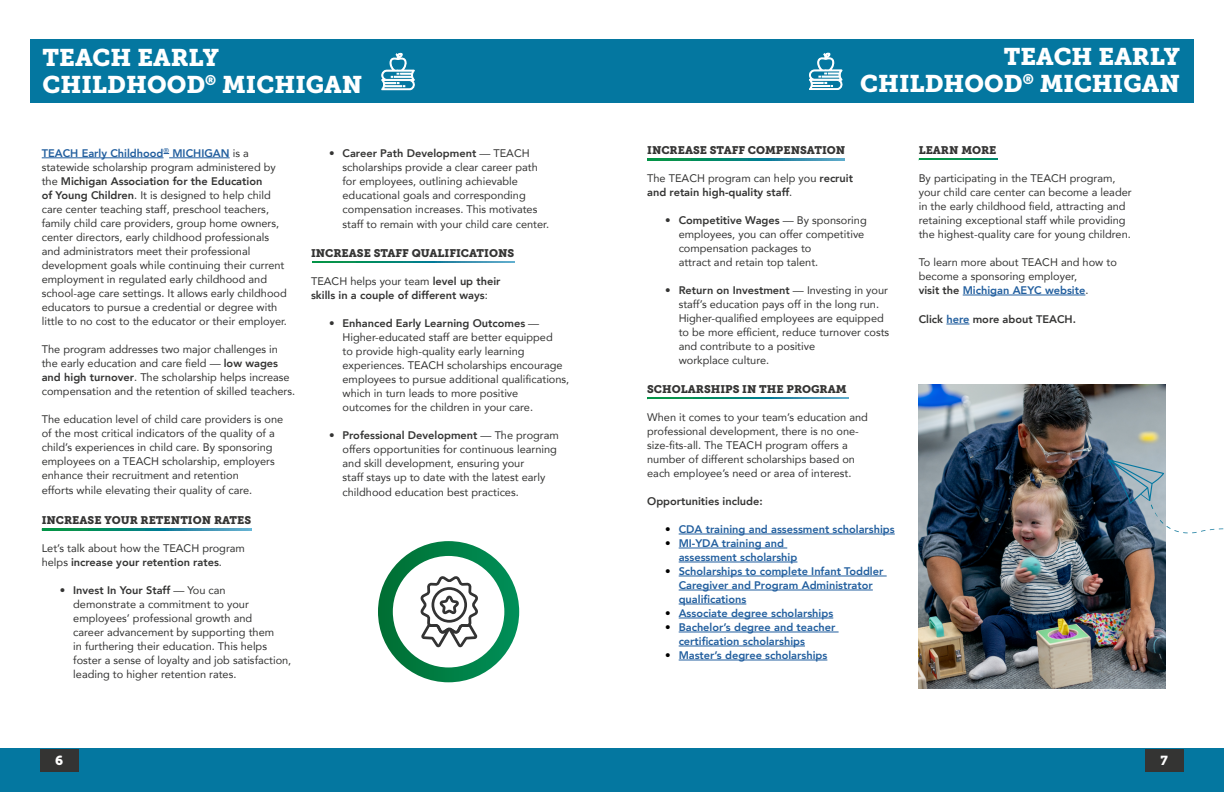
<style>
.page{position:relative;width:1224px;height:792px;background:#fff}
.page>*{position:absolute;margin:0;border:0;box-sizing:border-box;transform-origin:0 0}
.t1{font:24px/27px "Museo Slab 900";color:#fff}
.t2{font:13px "Museo Slab 900";color:#fff}
.t3{font:11px/14px "Avenir";color:#343433}
.t4{font:800 11px/14px "Avenir";color:#215e9e}
.t5{font:800 11px/14px "Avenir";color:#343433}
.t6{font:11px "Museo Slab 900";color:#343433}
.s1{font-weight:800;color:#215e9e}
.s2{font-weight:800}
.s3{font-weight:400}
.s4{color:#000}
.s5{color:#215e9e}
</style>
<div class="page">
<div style="left:31px;top:39px;width:581px;height:63px;background:#0477a0"></div>
<div style="left:612px;top:39px;width:582px;height:63px;background:#0477a0"></div>
<svg style="left:809px;top:53px;width:34px;height:37px"></svg>
<svg style="left:919px;top:158px;width:79px;height:2px"></svg>
<svg style="left:647px;top:397px;width:201px;height:2px"></svg>
<svg style="left:647px;top:158px;width:198px;height:2px"></svg>
<svg style="left:42px;top:529px;width:210px;height:2px"></svg>
<svg style="left:381px;top:53px;width:34px;height:37px"></svg>
<hr style="left:169px;top:158px;width:61px;height:1px;background:#215e9e">
<hr style="left:42px;top:158px;width:122px;height:1px;background:#215e9e">
<svg style="left:946px;top:324px;width:23px;height:1px"></svg>
<hr style="left:963px;top:295px;width:122px;height:1px;background:#215e9e">
<hr style="left:679px;top:660px;width:148px;height:1px;background:#215e9e">
<hr style="left:679px;top:632px;width:160px;height:1px;background:#215e9e">
<hr style="left:679px;top:618px;width:154px;height:1px;background:#215e9e">
<hr style="left:679px;top:590px;width:194px;height:1px;background:#215e9e">
<hr style="left:679px;top:576px;width:208px;height:1px;background:#215e9e">
<hr style="left:679px;top:548px;width:108px;height:1px;background:#215e9e">
<hr style="left:679px;top:534px;width:216px;height:1px;background:#215e9e">
<svg style="left:312px;top:261px;width:203px;height:2px"></svg>
<hr style="left:679px;top:562px;width:118px;height:1px;background:#215e9e">
<hr style="left:679px;top:604px;width:67px;height:1px;background:#215e9e">
<hr style="left:679px;top:646px;width:126px;height:1px;background:#215e9e">
<svg style="left:378px;top:541px;width:141px;height:141px"></svg>
<img style="left:919px;top:384px;width:247px;height:304px">
<svg style="left:1108px;top:459px;width:115px;height:74px"></svg>
<div style="left:0;top:749px;width:612px;height:43px;background:#0477a0"></div>
<div style="left:40px;top:749px;width:38px;height:22px;background:#343433"></div>
<div style="left:612px;top:749px;width:612px;height:43px;background:#0477a0"></div>
<div style="left:1145px;top:749px;width:39px;height:22px;background:#343433"></div>
<h1 class="t1" style="left:43px;top:44px;width:321px">TEACH EARLY<br>CHILDHOOD<sup>®</sup> MICHIGAN</h1>
<p class="t3" style="left:42px;top:146px;width:247px"><span class="s1">TEACH Early Childhood</span><sup>®</sup> <span class="s1">MICHIGAN</span> is a statewide scholarship program administered by the <span class="s2">Michigan Association for the Education<br>of Young Children</span>. It is designed to help child care center teaching staff, preschool teachers, family child care providers, group home owners, center directors, early childhood professionals and administrators meet their professional development goals while continuing their current employment in regulated early childhood and school-age care settings. It allows early childhood educators to pursue a credential or degree with little to no cost to the educator or their employer.</p>
<p class="t3" style="left:42px;top:342px;width:255px">The program addresses two major challenges in the early education and care field — <span class="s2">low wages and high turnover</span>. The scholarship helps increase compensation and the retention of skilled teachers.</p>
<p class="t3" style="left:42px;top:412px;width:243px">The education level of child care providers is one of the most critical indicators of the quality of a child’s experiences in child care. By sponsoring employees on a TEACH scholarship, employers enhance their recruitment and retention</p>
<p class="t3" style="left:42px;top:483px;width:212px">efforts while elevating their quality of care.</p>
<p class="t6" style="left:42px;top:514px;width:211px">INCREASE YOUR RETENTION RATES</p>
<p class="t3" style="left:42px;top:541px;width:205px">Let’s talk about how the TEACH program helps <span class="s2">increase your retention rates</span>.</p>
<p class="t3" style="left:73px;top:583px;width:220px;text-indent:-13px"><span class="s2">• Invest In Your Staff</span> — You can demonstrate a commitment to your employees’ professional growth and<br>career advancement by supporting them<br>in furthering their education. This helps foster a sense of loyalty and job satisfaction, leading to higher retention rates.</p>
<p class="t3" style="left:343px;top:146px;width:197px;text-indent:-13px"><span class="s2">• Career Path Development</span> — TEACH scholarships provide a clear career path for employees, outlining achievable educational goals and corresponding compensation increases. This motivates</p>
<p class="t3" style="left:343px;top:217px;width:208px">staff to remain with your child care center.</p>
<p class="t6" style="left:311px;top:247px;width:205px">INCREASE STAFF QUALIFICATIONS</p>
<p class="t5" style="left:311px;top:274px;width:191px"><span class="s3">TEACH helps your team</span> level up their skills in a couple of different ways<span class="s3">:</span></p>
<p class="t3" style="left:343px;top:316px;width:228px;text-indent:-13px"><span class="s2">• Enhanced Early Learning Outcomes</span> — Higher-educated staff are better equipped<br>to provide high-quality early learning experiences. TEACH scholarships encourage employees to pursue additional qualifications, which in turn leads to more positive outcomes for the children in your care.</p>
<p class="t3" style="left:343px;top:428px;width:218px;text-indent:-13px"><span class="s2">• Professional Development</span> — The program offers opportunities for continuous learning and skill development, ensuring your<br>staff stays up to date with the latest early</p>
<p class="t3" style="left:343px;top:485px;width:178px">childhood education best practices.</p>
<h1 class="t1" style="left:860px;top:44px;width:321px;text-align:right">TEACH EARLY<br>CHILDHOOD<sup>®</sup> MICHIGAN</h1>
<p class="t6" style="left:647px;top:144px;width:200px">INCREASE STAFF COMPENSATION</p>
<p class="t5" style="left:647px;top:171px;width:207px"><span class="s3">The TEACH program can help you</span> recruit and retain high-quality staff<span class="s3">.</span></p>
<p class="t3" style="left:679px;top:213px;width:190px;text-indent:-13px"><span class="s2">• Competitive Wages</span> — By sponsoring employees, you can offer competitive compensation packages to<br>attract and retain top talent.</p>
<p class="t3" style="left:679px;top:283px;width:212px;text-indent:-13px"><span class="s2">• Return on Investment</span> — Investing in your staff’s education pays off in the long run.<br>Higher-qualified employees are equipped to be more efficient, reduce turnover costs and contribute to a positive<br>workplace culture.</p>
<p class="t6" style="left:647px;top:383px;width:201px">SCHOLARSHIPS IN THE PROGRAM</p>
<p class="t3" style="left:647px;top:410px;width:222px">When it comes to your team’s education and professional development, there is no one&shy;size-fits-all. The TEACH program offers a number of different scholarships based on each employee’s need or area of interest.</p>
<p class="t5" style="left:647px;top:494px;width:117px">Opportunities include:</p>
<p class="t4" style="left:665px;top:522px;width:231px"><span class="s4">•</span> CDA training and assessment scholarships</p>
<p class="t4" style="left:679px;top:536px;width:120px;text-indent:-13px"><span class="s4">•</span> MI-YDA training and assessment scholarship</p>
<p class="t4" style="left:679px;top:564px;width:206px;text-indent:-13px"><span class="s4">•</span> Scholarships to complete Infant Toddler<br>Caregiver and Program Administrator qualifications</p>
<p class="t4" style="left:665px;top:606px;width:170px"><span class="s4">•</span> Associate degree scholarships</p>
<p class="t4" style="left:679px;top:620px;width:158px;text-indent:-13px"><span class="s4">•</span> Bachelor’s degree and teacher certification scholarships</p>
<p class="t4" style="left:665px;top:648px;width:164px"><span class="s4">•</span> Master’s degree scholarships</p>
<p class="t6" style="left:919px;top:144px;width:79px">LEARN MORE</p>
<p class="t3" style="left:919px;top:171px;width:215px">By participating in the TEACH program, your child care center can become a leader in the early childhood field, attracting and retaining exceptional staff while providing the highest-quality care for young children.</p>
<p class="t3" style="left:919px;top:255px;width:200px">To learn more about TEACH and how to become a sponsoring employer,<br><span class="s2">visit the</span> <span class="s1">Michigan AEYC website</span>.</p>
<p class="t5" style="left:919px;top:312px;width:159px">Click <span class="s5">here</span> more about TEACH.</p>
<p class="t2" style="left:55px;top:753px;width:10px">6</p>
<p class="t2" style="left:1161px;top:753px;width:9px">7</p>
</div>
